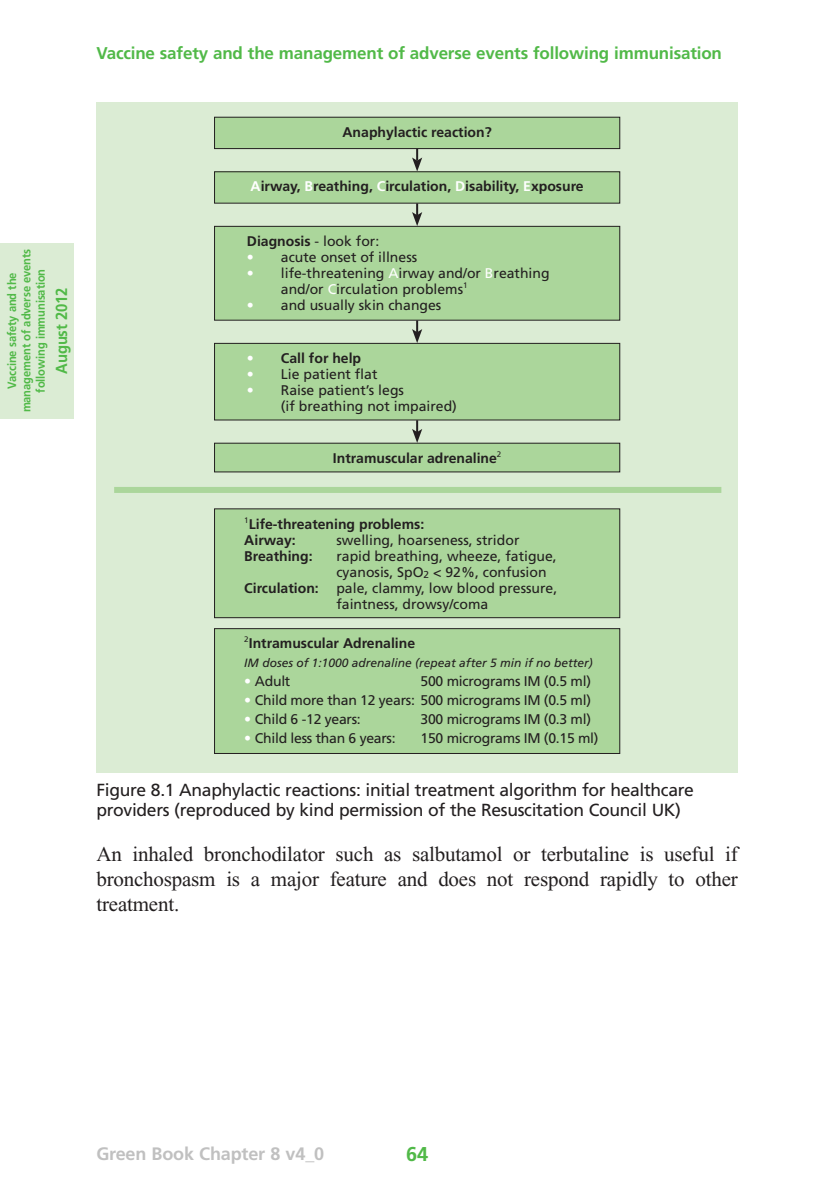
<style>
.page{position:relative;width:840px;height:1191px;background:#fff}
.page>*{position:absolute;margin:0;border:0;box-sizing:border-box;transform-origin:0 0}
.t1{font:21px/25px "Times New Roman";letter-spacing:-.01em;color:#231f20;text-align:justify}
.t2{font:700 20px "Frutiger";color:#51b948}
.t3{font:700 18px "Frutiger";letter-spacing:-.01em;color:#c0c0c0}
.Captions{font:17.6px/20px "Frutiger";letter-spacing:-.02em;color:#231f20}
.t4{font:700 17px "Frutiger";letter-spacing:-.01em;color:#51b948}
.t5{font:700 16px "Frutiger";letter-spacing:-.01em;color:#51b948;scale:.93 1}
.t6{font:14px/16px "Frutiger";color:#231f20}
.t7{font:700 14px/16px "Frutiger";color:#231f20}
.t8{font:14px "Frutiger";letter-spacing:-.02em;color:#231f20}
.t9{font:700 12px/14.4px "Frutiger";letter-spacing:-.01em;color:#51b948;text-align:center;scale:.93 1}
.t10{font:italic 12px "Frutiger";color:#231f20}
.s1{color:#fff}
.s2{font-weight:400}
</style>
<div class="page">
<div style="left:0;top:243px;width:74px;height:175px;background:#dbecd4"></div>
<div style="left:96px;top:102px;width:641px;height:670px;background:#dbecd4"></div>
<div style="left:214px;top:117px;width:405px;height:32px;background:#abd69b"></div>
<div style="left:214px;top:117px;width:405px;height:32px;border:1px solid #231f20"></div>
<svg style="left:412px;top:149px;width:10px;height:22px"></svg>
<div style="left:214px;top:172px;width:405px;height:31px;background:#abd69b"></div>
<div style="left:214px;top:171px;width:405px;height:32px;border:1px solid #231f20"></div>
<svg style="left:412px;top:203px;width:10px;height:23px"></svg>
<div style="left:214px;top:226px;width:405px;height:94px;background:#abd69b"></div>
<div style="left:214px;top:226px;width:405px;height:94px;border:1px solid #231f20"></div>
<svg style="left:412px;top:320px;width:10px;height:23px"></svg>
<div style="left:214px;top:343px;width:405px;height:77px;background:#abd69b"></div>
<div style="left:214px;top:343px;width:405px;height:77px;border:1px solid #231f20"></div>
<svg style="left:412px;top:420px;width:10px;height:23px"></svg>
<div style="left:214px;top:443px;width:405px;height:29px;background:#abd69b"></div>
<div style="left:214px;top:443px;width:405px;height:29px;border:1px solid #231f20"></div>
<div style="left:114px;top:487px;width:607px;height:6px;background:#abd69b"></div>
<div style="left:214px;top:509px;width:405px;height:108px;background:#abd69b"></div>
<div style="left:214px;top:508px;width:405px;height:110px;border:1px solid #231f20"></div>
<div style="left:214px;top:628px;width:405px;height:125px;background:#abd69b"></div>
<div style="left:214px;top:628px;width:405px;height:125px;border:1px solid #231f20"></div>
<p class="t9" style="left:5px;top:412px;width:177px;rotate:-90deg">Vaccine safety and the management of adverse events following immunisation</p>
<p class="t5" style="left:52px;top:374px;width:95px;rotate:-90deg">August 2012</p>
<p class="t4" style="left:96px;top:43px;width:626px">Vaccine safety and the management of adverse events following immunisation</p>
<p class="t7" style="left:342px;top:124px;width:151px">Anaphylactic reaction?</p>
<p class="t7" style="left:250px;top:178px;width:334px"><span class="s1">A</span>irway, <span class="s1">B</span>reathing, <span class="s1">C</span>irculation, <span class="s1">D</span>isability, <span class="s1">E</span>xposure</p>
<p class="t7" style="left:247px;top:233px;width:134px">Diagnosis <span class="s2">- look for:</span></p>
<p class="t6" style="left:247px;top:249px;width:172px"><span class="s1">•</span> acute onset of illness</p>
<p class="t6" style="left:281px;top:265px;width:270px;text-indent:-34px"><span class="s1">•</span> life-threatening <span class="s1">A</span>irway and/or <span class="s1">B</span>reathing and/or <span class="s1">C</span>irculation problems<sup>1</sup></p>
<p class="t6" style="left:247px;top:297px;width:196px"><span class="s1">•</span> and usually skin changes</p>
<p class="t7" style="left:247px;top:350px;width:116px"><span class="s1">•</span> Call for help</p>
<p class="t6" style="left:247px;top:366px;width:132px"><span class="s1">•</span> Lie patient flat</p>
<p class="t6" style="left:281px;top:382px;width:177px;text-indent:-34px"><span class="s1">•</span> Raise patient’s legs<br>(if breathing not impaired)</p>
<p class="t7" style="left:333px;top:450px;width:170px">Intramuscular adrenaline<sup>2</sup></p>
<p class="t7" style="left:244px;top:515px;width:181px"><sup>1</sup>Life-threatening problems:<br>Airway:</p>
<p class="t6" style="left:336px;top:531px;width:184px">swelling, hoarseness, stridor</p>
<p class="t7" style="left:244px;top:547px;width:70px">Breathing:</p>
<p class="t6" style="left:336px;top:547px;width:222px">rapid breathing, wheeze, fatigue, cyanosis, SpO<sub>2</sub> &lt; 92%, confusion</p>
<p class="t7" style="left:244px;top:579px;width:76px">Circulation:</p>
<p class="t6" style="left:336px;top:579px;width:222px">pale, clammy, low blood pressure, faintness, drowsy/coma</p>
<p class="t7" style="left:244px;top:635px;width:172px"><sup>2</sup>Intramuscular Adrenaline</p>
<p class="t10" style="left:244px;top:656px;width:350px">IM doses of 1:1000 adrenaline (repeat after 5 min if no better)</p>
<p class="t6" style="left:244px;top:673px;width:48px"><span class="s1">•</span> Adult</p>
<p class="t8" style="left:420px;top:673px;width:172px">500 micrograms IM (0.5 ml)</p>
<p class="t8" style="left:244px;top:691px;width:348px"><span class="s1">•</span> Child more than 12 years: 500 micrograms IM (0.5 ml)</p>
<p class="t8" style="left:244px;top:710px;width:118px"><span class="s1">•</span> Child 6 -12 years:</p>
<p class="t8" style="left:420px;top:710px;width:172px">300 micrograms IM (0.3 ml)</p>
<p class="t8" style="left:244px;top:729px;width:153px"><span class="s1">•</span> Child less than 6 years:</p>
<p class="t8" style="left:420px;top:729px;width:179px">150 micrograms IM (0.15 ml)</p>
<p class="Captions" style="left:96px;top:780px;width:598px">Figure 8.1 Anaphylactic reactions: initial treatment algorithm for healthcare providers (reproduced by kind permission of the Resuscitation Council UK)</p>
<p class="t1" style="left:96px;top:841px;width:642px">An inhaled bronchodilator such as salbutamol or terbutaline is useful if bronchospasm is a major feature and does not respond rapidly to other treatment.</p>
<p class="t3" style="left:96px;top:1142px;width:229px">Green Book Chapter 8 v4_0</p>
<h2 class="t2" style="left:406px;top:1142px;width:24px">64</h2>
</div>
